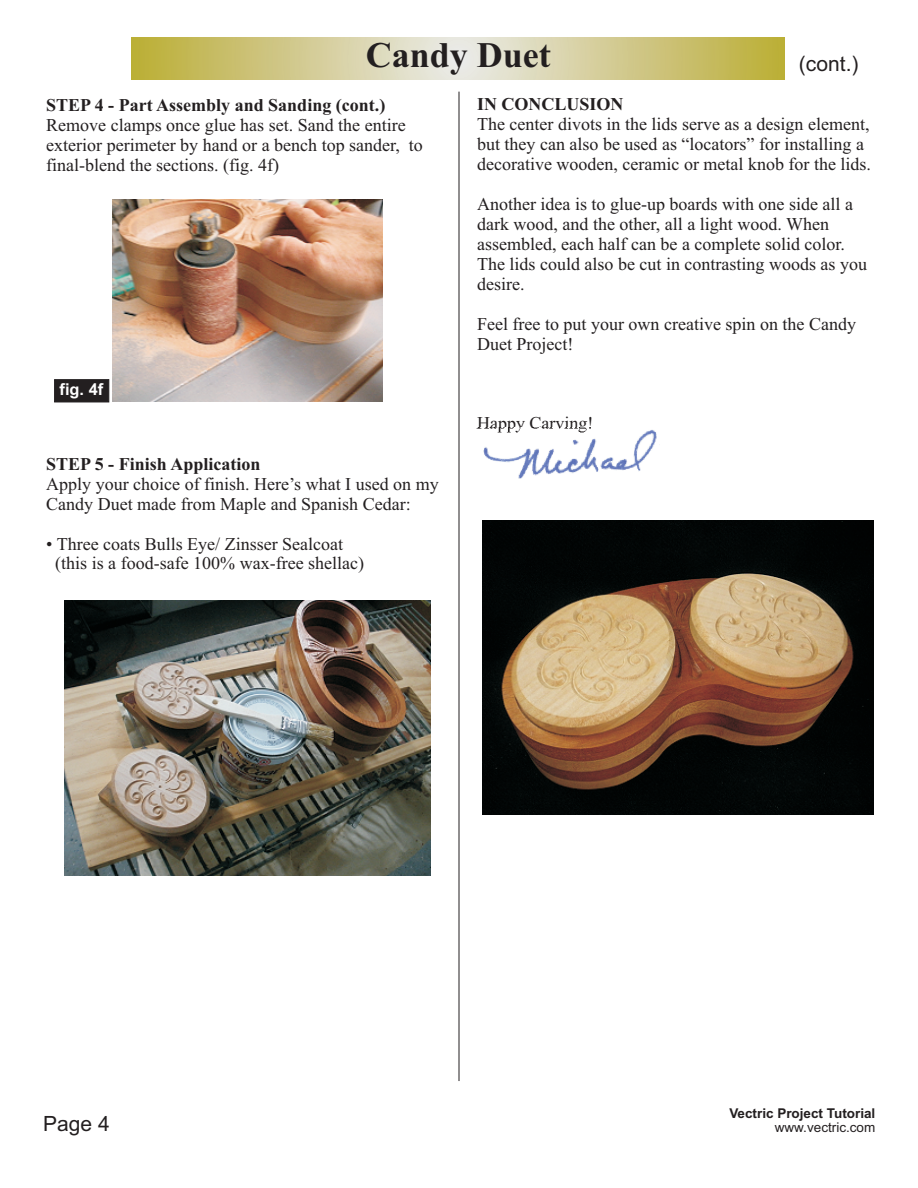
<style>
.page{position:relative;width:918px;height:1188px;background:#fff}
.page>*{position:absolute;margin:0;border:0;box-sizing:border-box;transform-origin:0 0}
.t1{font:700 36px "Times New Roman";color:#231f20}
.t2{font:21px "Arial";color:#231f20}
.t3{font:18px/20px "Times New Roman";color:#231f20}
.t4{font:700 18px "Times New Roman";color:#231f20}
.t5{font:700 16.35px "Arial";color:#fff}
.t6{font:700 13.5px "Arial";color:#231f20}
.t7{font:13.5px "Arial";color:#231f20}
</style>
<div class="page">
<svg style="left:131px;top:38px;width:654px;height:41px;background:#d2ca8e"></svg>
<hr style="left:459px;top:92px;width:1px;height:989px;background:#231f20">
<img style="left:477px;top:428px;width:180px;height:51px">
<img style="left:112px;top:199px;width:270px;height:203px">
<svg style="left:54px;top:379px;width:55px;height:23px"></svg>
<img style="left:64px;top:601px;width:366px;height:274px">
<img style="left:482px;top:521px;width:392px;height:294px">
<h1 class="t1" style="left:366px;top:42px;width:187px">Candy Duet</h1>
<p class="t2" style="left:799px;top:55px;width:61px">(cont.)</p>
<p class="t4" style="left:46px;top:99px;width:341px">STEP 4 - Part Assembly and Sanding (cont.)</p>
<p class="t3" style="left:46px;top:117px;width:378px">Remove clamps once glue has set. Sand the entire exterior perimeter by hand or a bench top sander, to final-blend the sections. (fig. 4f)</p>
<p class="t5" style="left:60px;top:383px;width:45px">fig. 4f</p>
<p class="t4" style="left:46px;top:458px;width:216px">STEP 5 - Finish Application</p>
<p class="t3" style="left:46px;top:475px;width:394px">Apply your choice of finish. Here’s what I used on my<br>Candy Duet made from Maple and Spanish Cedar:</p>
<p class="t3" style="left:55px;top:535px;width:310px;text-indent:-9px">• Three coats Bulls Eye/ Zinsser Sealcoat (this is a food-safe 100% wax-free shellac)</p>
<p class="t4" style="left:477px;top:98px;width:148px">IN CONCLUSION</p>
<p class="t3" style="left:477px;top:116px;width:395px">The center divots in the lids serve as a design element, but they can also be used as “locators” for installing a decorative wooden, ceramic or metal knob for the lids.</p>
<p class="t3" style="left:477px;top:196px;width:391px">Another idea is to glue-up boards with one side all a dark wood, and the other, all a light wood. When assembled, each half can be a complete solid color.<br>The lids could also be cut in contrasting woods as you desire.</p>
<p class="t3" style="left:477px;top:315px;width:380px">Feel free to put your own creative spin on the Candy<br>Duet Project!</p>
<p class="t3" style="left:477px;top:415px;width:118px">Happy Carving!</p>
<p class="t2" style="left:43px;top:1115px;width:68px">Page 4</p>
<p class="t6" style="left:729px;top:1108px;width:148px">Vectric Project Tutorial</p>
<p class="t7" style="left:775px;top:1122px;width:102px">www.vectric.com</p>
</div>
